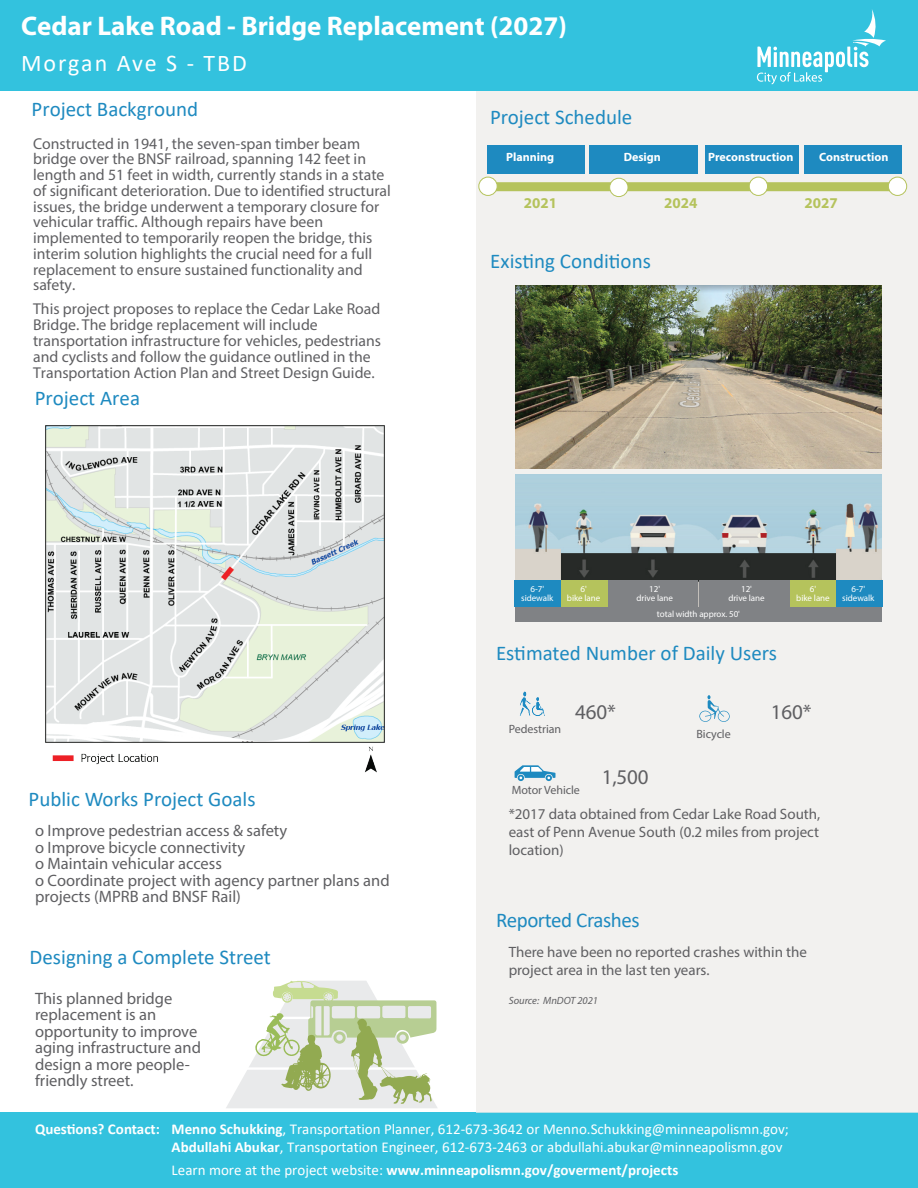
<style>
.page{position:relative;width:918px;height:1188px;background:#fff}
.page>*{position:absolute;margin:0;border:0;box-sizing:border-box;transform-origin:0 0}
.t1{font:700 27px "Myriad Pro";color:#fff}
.t2{font:24px "Calibri";letter-spacing:.085em;color:#fff}
.t3{font:21px "Calibri";color:#1e8ac0}
.t4{font:21px "Calibri";letter-spacing:-.02em;color:#1e8ac0}
.t5{font:21px "Myriad Pro";letter-spacing:-.005em;color:#5f5f62}
.t6{font:16.5px/16.5px "Myriad Pro";color:#5f5f62}
.t7{font:15.75px/15.8px "Myriad Pro";color:#5f5f62}
.t8{font:15px/18px "Calibri";color:#fff}
.t9{font:15px/18px "Myriad Pro";color:#5f5f62}
.t10{font:700 15px "Calibri";color:#fff}
.t11{font:700 15px "Myriad Pro";color:#b5c35c}
.t12{font:700 12px "Myriad Pro";color:#fff}
.t13{font:12px "Myriad Pro";letter-spacing:-.005em;color:#5f5f62}
.t14{font:italic 10.5px "Myriad Pro";color:#5f5f62}
.t15{font:9px/9px "Myriad Pro";letter-spacing:-.005em;color:#fff;text-align:center}
.s1{font-weight:700}
.s2{font-weight:400}
</style>
<div class="page">
<div style="left:0;top:1112px;width:918px;height:76px;background:#33c2de"></div>
<div style="left:476px;top:91px;width:442px;height:1021px;background:#edece9"></div>
<img style="left:520px;top:691px;width:25px;height:25px">
<img style="left:515px;top:474px;width:367px;height:133px">
<div style="left:488px;top:182px;width:410px;height:9px;border:4px solid #b5c35c"></div>
<div style="left:479px;top:177px;width:18px;height:18px;background:#fff;border-radius:50%"></div>
<div style="left:478px;top:177px;width:20px;height:19px;border:1px solid #b5c35c;border-radius:50%"></div>
<div style="left:888px;top:177px;width:19px;height:18px;background:#fff;border-radius:50%"></div>
<div style="left:888px;top:177px;width:19px;height:19px;border:1px solid #b5c35c;border-radius:50%"></div>
<div style="left:610px;top:178px;width:18px;height:19px;background:#fff;border-radius:50%"></div>
<div style="left:609px;top:178px;width:19px;height:19px;border:1px solid #b5c35c;border-radius:50%"></div>
<div style="left:749px;top:177px;width:19px;height:18px;background:#fff;border-radius:50%"></div>
<div style="left:749px;top:177px;width:19px;height:19px;border:1px solid #b5c35c;border-radius:50%"></div>
<img style="left:515px;top:286px;width:367px;height:182px">
<div style="left:515px;top:607px;width:367px;height:15px;background:#808285"></div>
<div style="left:608px;top:580px;width:90px;height:27px;background:#808285"></div>
<div style="left:561px;top:580px;width:47px;height:27px;background:#b5c35c"></div>
<div style="left:791px;top:580px;width:46px;height:27px;background:#b5c35c"></div>
<div style="left:836px;top:580px;width:46px;height:27px;background:#1e8ac0"></div>
<div style="left:515px;top:580px;width:46px;height:27px;background:#1e8ac0"></div>
<div style="left:699px;top:580px;width:91px;height:27px;background:#808285"></div>
<svg style="left:699px;top:695px;width:31px;height:27px"></svg>
<svg style="left:515px;top:765px;width:41px;height:16px"></svg>
<img style="left:45px;top:425px;width:340px;height:348px">
<div style="left:487px;top:145px;width:98px;height:29px;background:#1e8ac0"></div>
<div style="left:589px;top:145px;width:109px;height:29px;background:#1e8ac0"></div>
<div style="left:805px;top:146px;width:97px;height:28px;background:#1e8ac0"></div>
<div style="left:705px;top:146px;width:94px;height:28px;background:#1e8ac0"></div>
<svg style="left:226px;top:981px;width:211px;height:127px"></svg>
<div style="left:0;top:0;width:918px;height:91px;background:#33c2de"></div>
<svg style="left:757px;top:9px;width:129px;height:76px"></svg>
<h1 class="t1" style="left:21px;top:9px;width:547px">Cedar Lake Road - Bridge Replacement (2027)</h1>
<h2 class="t2" style="left:21px;top:46px;width:227px">Morgan Ave S - TBD</h2>
<h3 class="t3" style="left:32px;top:94px;width:168px">Project Background</h3>
<p class="t7" style="left:33px;top:135px;width:359px">Constructed in 1941, the seven-span timber beam bridge over the BNSF railroad, spanning 142 feet in length and 51 feet in width, currently stands in a state of significant deterioration. Due to identified structural issues, the bridge underwent a temporary closure for vehicular traffic. Although repairs have been implemented to temporarily reopen the bridge, this interim solution highlights the crucial need for a full replacement to ensure sustained functionality and safety.</p>
<p class="t7" style="left:33px;top:301px;width:350px">This project proposes to replace the Cedar Lake Road Bridge. The bridge replacement will include transportation infrastructure for vehicles, pedestrians and cyclists and follow the guidance outlined in the Transportation Action Plan and Street Design Guide.</p>
<h3 class="t3" style="left:35px;top:383px;width:107px">Project Area</h3>
<h3 class="t3" style="left:29px;top:785px;width:229px">Public Works Project Goals</h3>
<p class="t6" style="left:35px;top:822px;width:356px">o Improve pedestrian access &amp; safety<br>o Improve bicycle connectivity<br>o Maintain vehicular access<br>o Coordinate project with agency partner plans and projects (MPRB and BNSF Rail)</p>
<h3 class="t3" style="left:30px;top:942px;width:243px">Designing a Complete Street</h3>
<p class="t6" style="left:35px;top:990px;width:167px">This planned bridge replacement is an opportunity to improve aging infrastructure and design a more people&shy;friendly street.</p>
<h3 class="t3" style="left:490px;top:103px;width:144px">Project Schedule</h3>
<p class="t12" style="left:506px;top:149px;width:50px">Planning</p>
<p class="t12" style="left:624px;top:149px;width:39px">Design</p>
<p class="t12" style="left:819px;top:149px;width:71px">Construction</p>
<p class="t11" style="left:524px;top:193px;width:35px">2021</p>
<p class="t11" style="left:664px;top:193px;width:35px">2024</p>
<p class="t11" style="left:805px;top:193px;width:35px">2027</p>
<p class="t12" style="left:708px;top:149px;width:87px">Preconstruction</p>
<h3 class="t3" style="left:490px;top:247px;width:162px">Existing Conditions</h3>
<p class="t15" style="left:521px;top:585px;width:34px">6-7' sidewalk</p>
<p class="t15" style="left:567px;top:585px;width:35px">6'<br>bike lane</p>
<p class="t15" style="left:796px;top:585px;width:35px">6'<br>bike lane</p>
<p class="t15" style="left:842px;top:585px;width:34px">6-7' sidewalk</p>
<p class="t15" style="left:636px;top:585px;width:38px">12'<br>drive lane</p>
<p class="t15" style="left:728px;top:585px;width:38px">12'<br>drive lane</p>
<p class="t15" style="left:657px;top:610px;width:85px">total width approx. 50'</p>
<h3 class="t3" style="left:496px;top:639px;width:282px">Estimated Number of Daily Users</h3>
<p class="t13" style="left:509px;top:722px;width:54px">Pedestrian</p>
<h3 class="t5" style="left:575px;top:699px;width:42px">460*</h3>
<h3 class="t5" style="left:771px;top:699px;width:42px">160*</h3>
<p class="t13" style="left:696px;top:727px;width:36px">Bicycle</p>
<p class="t13" style="left:512px;top:782px;width:70px">Motor Vehicle</p>
<h3 class="t5" style="left:602px;top:764px;width:49px">1,500</h3>
<p class="t9" style="left:509px;top:805px;width:313px;text-align:justify">*2017 data obtained from Cedar Lake Road South, east of Penn Avenue South (0.2 miles from project location)</p>
<h3 class="t4" style="left:496px;top:905px;width:145px">Reported Crashes</h3>
<p class="t9" style="left:509px;top:943px;width:300px">There have been no reported crashes within the project area in the last ten years.</p>
<p class="t14" style="left:509px;top:994px;width:91px">Source: MnDOT 2021</p>
<p class="t8" style="left:172px;top:1120px;width:619px;text-indent:-137px"><span class="s1">Questions? Contact: Menno Schukking</span>, Transportation Planner, 612-673-3642 or Menno.Schukking@minneapolismn.gov;<br><span class="s1">Abdullahi Abukar</span>, Transportation Engineer, 612-673-2463 or abdullahi.abukar@minneapolismn.gov</p>
<p class="t10" style="left:172px;top:1160px;width:508px"><span class="s2">Learn more at the project website:</span> www.minneapolismn.gov/goverment/projects</p>
</div>
